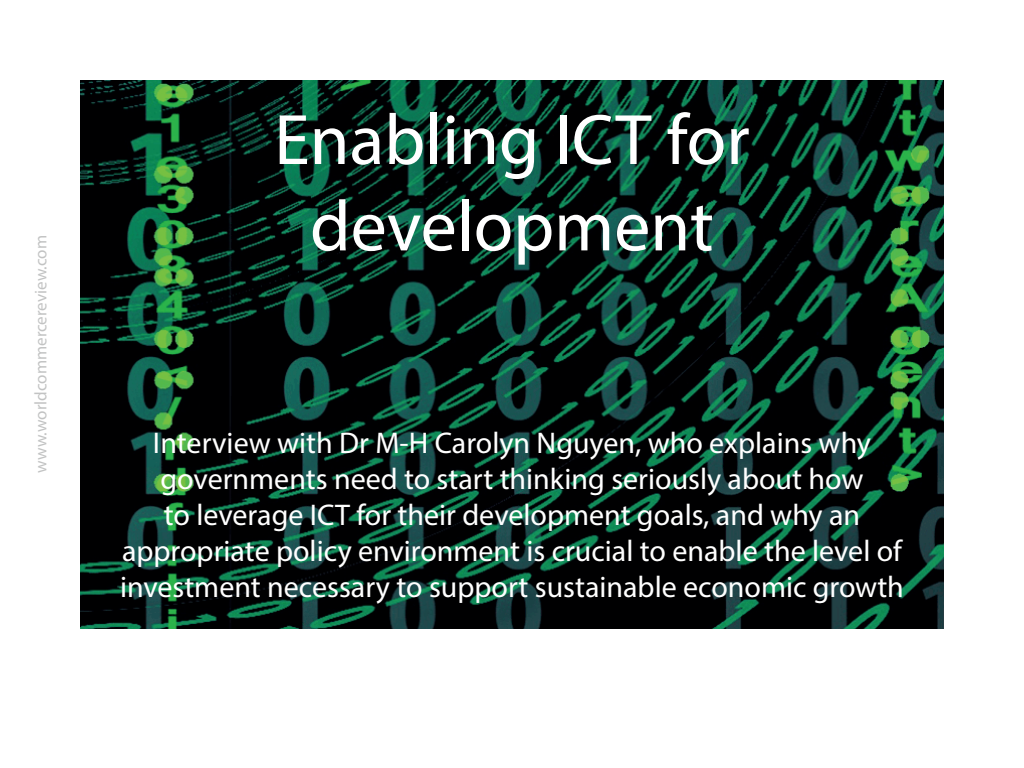
<style>
.page{position:relative;width:1024px;height:768px;background:#fff}
.page>*{position:absolute;margin:0;border:0;box-sizing:border-box;transform-origin:0 0}
.t1{font:72px/86.4px "Myriad Pro";color:#fff;text-align:center}
.t2{font:30px/36px "Myriad Pro";color:#fff;text-align:center}
.t3{font:17px "Myriad Pro";color:#c2c3c3}
</style>
<div class="page">
<img style="left:80px;top:81px;width:864px;height:548px">
<p class="t3" style="left:30px;top:473px;width:239px;rotate:-90deg">www.worldcommercereview.com</p>
<h1 class="t1" style="left:274px;top:96px;width:477px">Enabling ICT for development</h1>
<p class="t2" style="left:120px;top:424px;width:785px">Interview with Dr M-H Carolyn Nguyen, who explains why governments need to start thinking seriously about how<br>to leverage ICT for their development goals, and why an appropriate policy environment is crucial to enable the level of investment necessary to support sustainable economic growth</p>
</div>
